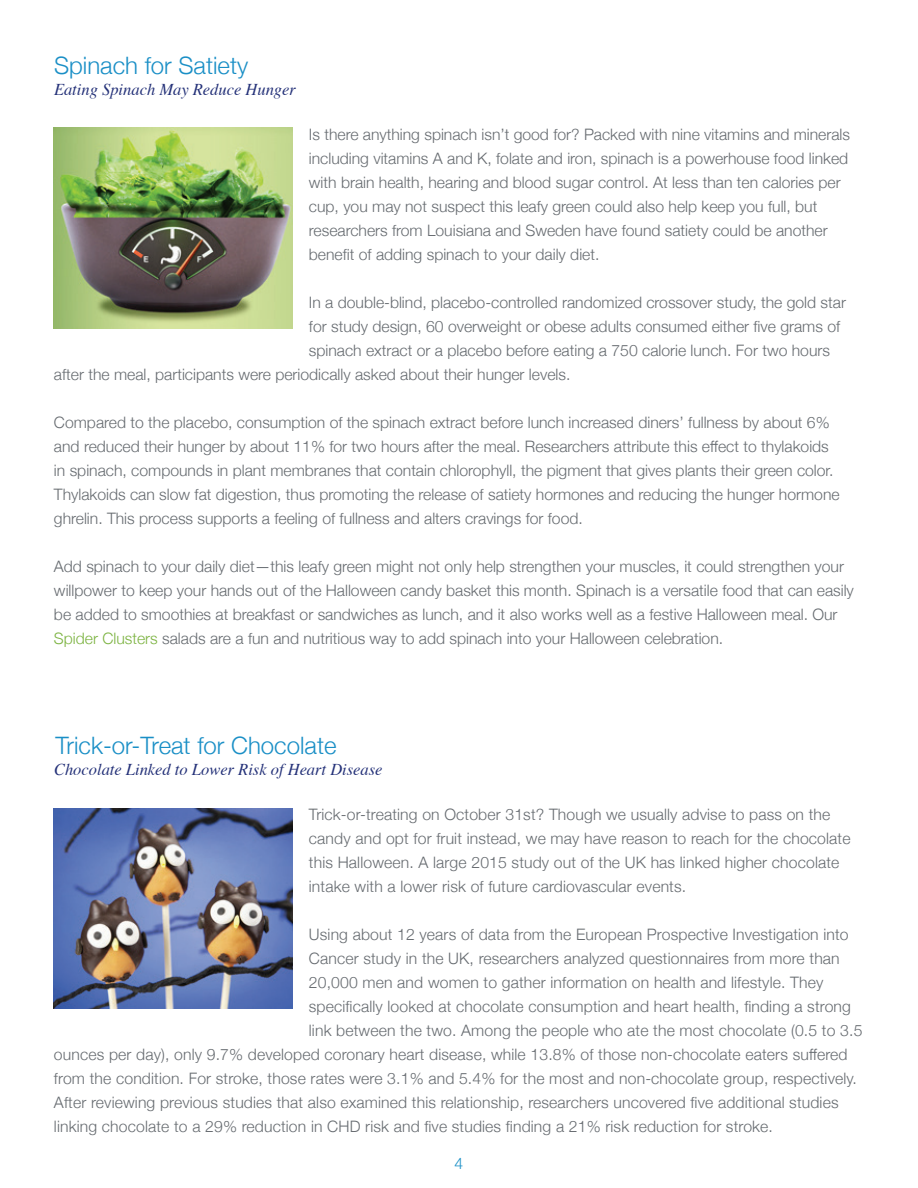
<style>
.page{position:relative;width:918px;height:1188px;background:#fff}
.page>*{position:absolute;margin:0;border:0;box-sizing:border-box;transform-origin:0 0}
.t1{font:300 24px "Helvetica Neue";color:#1a8fc6}
.t2{font:italic 16.5px "Times";color:#253279}
.t3{font:300 15.75px/24px "Helvetica Neue";color:#666b70}
.t4{font:300 15.75px "Helvetica Neue";color:#1a8fc6}
.s1{color:#7cb341}
</style>
<div class="page">
<img style="left:54px;top:808px;width:239px;height:201px">
<img style="left:54px;top:128px;width:239px;height:201px">
<h1 class="t1" style="left:54px;top:46px;width:196px">Spinach for Satiety</h1>
<p class="t2" style="left:54px;top:75px;width:243px">Eating Spinach May Reduce Hunger</p>
<p class="t3" style="left:309px;top:121px;width:543px">Is there anything spinach isn’t good for? Packed with nine vitamins and minerals including vitamins A and K, folate and iron, spinach is a powerhouse food linked with brain health, hearing and blood sugar control. At less than ten calories per cup, you may not suspect this leafy green could also help keep you full, but researchers from Louisiana and Sweden have found satiety could be another benefit of adding spinach to your daily diet.</p>
<p class="t3" style="left:309px;top:289px;width:539px">In a double-blind, placebo-controlled randomized crossover study, the gold star</p>
<p class="t3" style="left:309px;top:313px;width:533px">for study design, 60 overweight or obese adults consumed either five grams of</p>
<p class="t3" style="left:309px;top:337px;width:523px">spinach extract or a placebo before eating a 750 calorie lunch. For two hours</p>
<p class="t3" style="left:54px;top:361px;width:518px">after the meal, participants were periodically asked about their hunger levels.</p>
<p class="t3" style="left:54px;top:409px;width:787px">Compared to the placebo, consumption of the spinach extract before lunch increased diners’ fullness by about 6% and reduced their hunger by about 11% for two hours after the meal. Researchers attribute this effect to thylakoids in spinach, compounds in plant membranes that contain chlorophyll, the pigment that gives plants their green color.<br>Thylakoids can slow fat digestion, thus promoting the release of satiety hormones and reducing the hunger hormone ghrelin. This process supports a feeling of fullness and alters cravings for food.</p>
<p class="t3" style="left:54px;top:553px;width:801px">Add spinach to your daily diet—this leafy green might not only help strengthen your muscles, it could strengthen your willpower to keep your hands out of the Halloween candy basket this month. Spinach is a versatile food that can easily be added to smoothies at breakfast or sandwiches as lunch, and it also works well as a festive Halloween meal. Our <span class="s1">Spider Clusters</span> salads are a fun and nutritious way to add spinach into your Halloween celebration.</p>
<h1 class="t1" style="left:56px;top:726px;width:283px">Trick-or-Treat for Chocolate</h1>
<p class="t2" style="left:54px;top:755px;width:330px">Chocolate Linked to Lower Risk of Heart Disease</p>
<p class="t3" style="left:309px;top:801px;width:543px">Trick-or-treating on October 31st? Though we usually advise to pass on the candy and opt for fruit instead, we may have reason to reach for the chocolate this Halloween. A large 2015 study out of the UK has linked higher chocolate intake with a lower risk of future cardiovascular events.</p>
<p class="t3" style="left:309px;top:921px;width:541px">Using about 12 years of data from the European Prospective Investigation into</p>
<p class="t3" style="left:309px;top:945px;width:532px">Cancer study in the UK, researchers analyzed questionnaires from more than</p>
<p class="t3" style="left:309px;top:969px;width:516px">20,000 men and women to gather information on health and lifestyle. They</p>
<p class="t3" style="left:309px;top:993px;width:544px">specifically looked at chocolate consumption and heart health, finding a strong</p>
<p class="t3" style="left:309px;top:1017px;width:555px">link between the two. Among the people who ate the most chocolate (0.5 to 3.5</p>
<p class="t3" style="left:54px;top:1041px;width:795px">ounces per day), only 9.7% developed coronary heart disease, while 13.8% of those non-chocolate eaters suffered</p>
<p class="t3" style="left:54px;top:1065px;width:804px">from the condition. For stroke, those rates were 3.1% and 5.4% for the most and non-chocolate group, respectively.</p>
<p class="t3" style="left:54px;top:1089px;width:786px">After reviewing previous studies that also examined this relationship, researchers uncovered five additional studies</p>
<p class="t3" style="left:54px;top:1113px;width:721px">linking chocolate to a 29% reduction in CHD risk and five studies finding a 21% risk reduction for stroke.</p>
<p class="t4" style="left:455px;top:1151px;width:10px">4</p>
</div>
